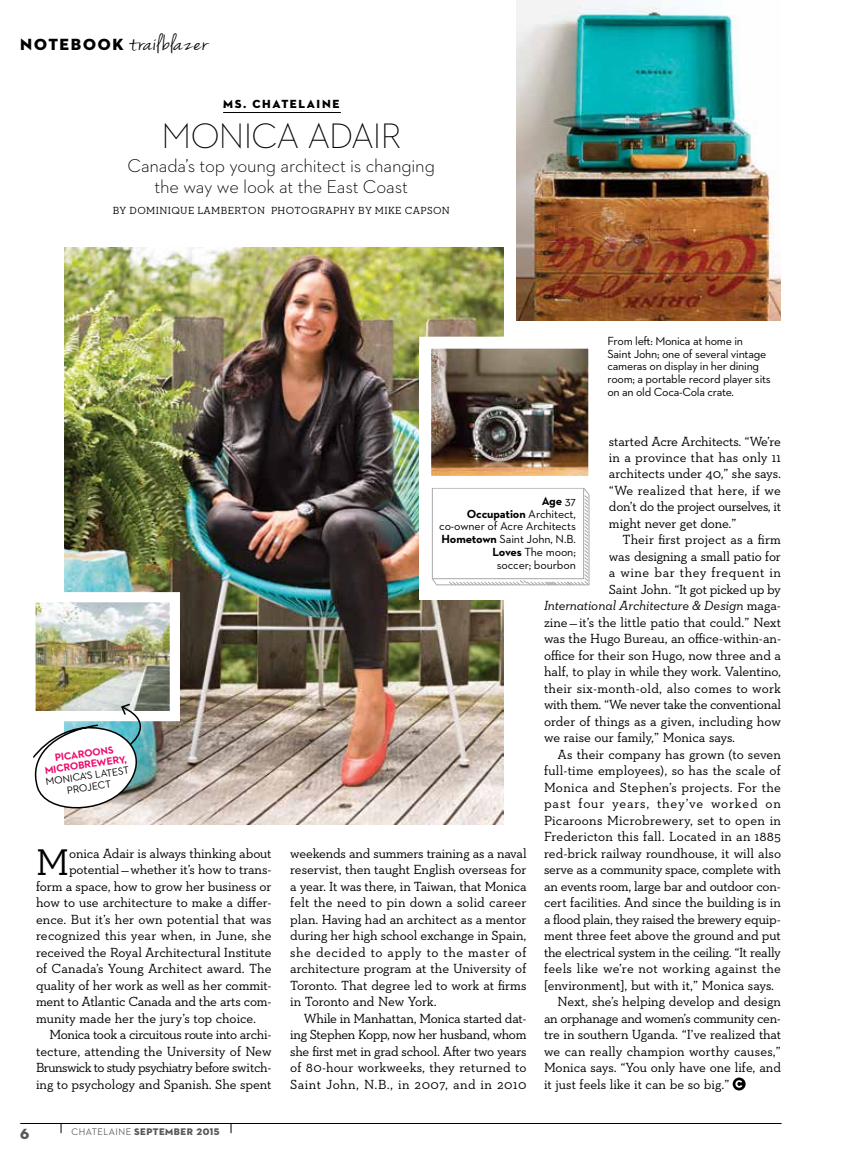
<style>
.page{position:relative;width:851px;height:1161px;background:#fff}
.page>*{position:absolute;margin:0;border:0;box-sizing:border-box;transform-origin:0 0}
.t1{font:37.8px "Neutraface Slab Text";color:#000}
.t2{font:300 36px "Neutraface 2 Display";letter-spacing:-.02em;color:#000}
.t3{font:italic 24px "Jenna Sue";color:#000;scale:1.2 1}
.t4{font:300 18.75px/21px "Neutraface 2 Text";letter-spacing:-.01em;color:#000;text-align:center}
.t5{font:15px "Neutraface 2 Display Titling";color:#58595b}
.t6{font:13.5px/16.5px "Neutraface Slab Text";letter-spacing:-.005em;color:#000;text-align:justify}
.t7{font:13.5px "Neutraface Slab Text";letter-spacing:-.03em;color:#000}
.t8{font:13.5px "Neutraface Slab Text";letter-spacing:-.025em;color:#000}
.t9{font:13.5px "Neutraface Slab Text";letter-spacing:.015em;color:#000}
.t10{font:13.5px "Neutraface Slab Text";letter-spacing:-.04em;color:#000}
.t11{font:italic 13.5px "Neutraface Slab Text";letter-spacing:-.005em;color:#000}
.t12{font:13.5px "Neutraface Slab Text";letter-spacing:.025em;color:#000}
.t13{font:13.5px "Neutraface Slab Text";letter-spacing:.02em;color:#000}
.t14{font:13.5px "Neutraface Slab Text";letter-spacing:.06em;color:#000}
.t15{font:13.5px "Neutraface Slab Text";letter-spacing:.035em;color:#000}
.t16{font:12px/12.8px "Neutraface 2 Text";letter-spacing:-.02em;color:#000;text-align:right}
.t17{font:12px "Neutraface 2 Display Titling";letter-spacing:.135em;color:#000}
.t18{font:10.5px "Neutraface Slab Text";letter-spacing:.03em;color:#000}
.t19{font:700 10.5px/11.2px "Neutraface 2 Text";color:#ed0c6e;text-align:center}
.t20{font:10.5px/11.2px "Neutraface 2 Text";color:#000;text-align:center}
.t21{font:9.75px "Neutraface 2 Display Titling";letter-spacing:.05em;color:#58595b}
.s1{font-family:"Neutraface 2 Display Titling";font-style:normal;font-size:16.5px}
.s2{font-family:"Neutraface 2 Display";font-weight:500}
.s3{font-style:normal}
.s4{font-weight:700}
</style>
<div class="page">
<img style="left:64px;top:248px;width:439px;height:577px">
<svg style="left:732px;top:1078px;width:13px;height:12px"></svg>
<svg style="left:735px;top:1080px;width:7px;height:8px"></svg>
<div style="left:419px;top:346px;width:190px;height:254px;background:#fff"></div>
<hr style="left:20px;top:1123px;width:761px;height:1px;background:#000">
<hr style="left:223px;top:112px;width:118px;height:1px;background:#000">
<img style="left:516px;top:0;width:264px;height:320px">
<svg style="left:431px;top:488px;width:158px;height:98px"></svg>
<img style="left:432px;top:350px;width:155px;height:125px">
<div style="left:419px;top:337px;width:181px;height:151px;border:12px solid #fff"></div>
<img style="left:36px;top:603px;width:133px;height:107px">
<div style="left:25px;top:592px;width:155px;height:129px;border:10px solid #fff"></div>
<img style="left:26px;top:702px;width:132px;height:115px">
<h3 class="t3" style="left:20px;top:29px;width:162px"><span class="s1">NOTEBOOK</span> trailblazer</h3>
<p class="t17" style="left:223px;top:96px;width:118px">MS. CHATELAINE</p>
<h2 class="t2" style="left:162px;top:116px;width:241px">MONICA ADAIR</h2>
<h3 class="t4" style="left:127px;top:155px;width:309px">Canada’s top young architect is changing the way we look at the East Coast</h3>
<p class="t18" style="left:113px;top:204px;width:338px">BY DOMINIQUE LAMBERTON PHOTOGRAPHY BY MIKE CAPSON</p>
<p class="t16" style="left:607px;top:334px;width:165px;text-align:left">From left: Monica at home in<br>Saint John; one of several vintage cameras on display in her dining room; a portable record player sits on an old Coca-Cola crate.</p>
<p class="t19" style="left:42px;top:754px;width:84px;rotate:-8deg">PICAROONS<br>MICROBREWERY,</p>
<p class="t20" style="left:45px;top:776px;width:86px;rotate:-8deg">MONICA’S LATEST<br>PROJECT</p>
<h1 class="t1" style="left:36px;top:838px;width:35px">M</h1>
<p class="t6" style="left:69px;top:845px;width:204px">onica Adair is always thinking about</p>
<p class="t6" style="left:69px;top:861px;width:204px">potential — whether it’s how to trans-</p>
<p class="t6" style="left:36px;top:878px;width:237px">form a space, how to grow her business or</p>
<p class="t6" style="left:36px;top:894px;width:237px">how to use architecture to make a differ-</p>
<p class="t6" style="left:36px;top:911px;width:237px">ence. But it’s her own potential that was</p>
<p class="t6" style="left:36px;top:927px;width:237px">recognized this year when, in June, she</p>
<p class="t6" style="left:36px;top:944px;width:237px">received the Royal Architectural Institute</p>
<p class="t6" style="left:36px;top:960px;width:237px">of Canada’s Young Architect award. The</p>
<p class="t6" style="left:36px;top:977px;width:237px">quality of her work as well as her commit-</p>
<p class="t6" style="left:36px;top:993px;width:237px">ment to Atlantic Canada and the arts com-</p>
<p class="t6" style="left:36px;top:1010px;width:221px">munity made her the jury’s top choice.</p>
<p class="t7" style="left:50px;top:1026px;width:223px">Monica took a circuitous route into archi-</p>
<p class="t6" style="left:36px;top:1043px;width:237px">tecture, attending the University of New</p>
<p class="t10" style="left:36px;top:1059px;width:237px">Brunswick to study psychiatry before switch-</p>
<p class="t6" style="left:36px;top:1076px;width:237px">ing to psychology and Spanish. She spent</p>
<p class="t5" style="left:20px;top:1124px;width:11px">6</p>
<p class="t21" style="left:71px;top:1125px;width:150px"><span class="s2">CHATELAINE</span> SEPTEMBER 2015</p>
<p class="t6" style="left:609px;top:432px;width:174px">started Acre Architects. “We’re in a province that has only 11 architects under 40,” she says. “We realized that here, if we don’t do the project ourselves, it might never get done.”</p>
<p class="t9" style="left:622px;top:531px;width:160px">Their first project as a firm</p>
<p class="t6" style="left:609px;top:548px;width:173px">was designing a small patio for</p>
<p class="t15" style="left:609px;top:564px;width:174px">a wine bar they frequent in</p>
<p class="t6" style="left:609px;top:581px;width:173px">Saint John. “It got picked up by</p>
<p class="t11" style="left:544px;top:597px;width:238px">International Architecture &amp; Design <span class="s3">maga-</span></p>
<p class="t6" style="left:544px;top:614px;width:238px">zine — it’s the little patio that could.” Next</p>
<p class="t6" style="left:544px;top:630px;width:238px">was the Hugo Bureau, an office-within-an-</p>
<p class="t6" style="left:544px;top:647px;width:238px">office for their son Hugo, now three and a</p>
<p class="t6" style="left:544px;top:663px;width:238px">half, to play in while they work. Valentino,</p>
<p class="t9" style="left:544px;top:680px;width:238px">their six-month-old, also comes to work</p>
<p class="t7" style="left:544px;top:696px;width:238px">with them. “We never take the conventional</p>
<p class="t6" style="left:544px;top:713px;width:238px">order of things as a given, including how</p>
<p class="t6" style="left:544px;top:729px;width:193px">we raise our family,” Monica says.</p>
<p class="t6" style="left:557px;top:746px;width:225px">As their company has grown (to seven</p>
<p class="t6" style="left:544px;top:762px;width:238px">full-time employees), so has the scale of</p>
<p class="t13" style="left:544px;top:779px;width:238px">Monica and Stephen’s projects. For the</p>
<p class="t14" style="left:544px;top:795px;width:238px">past four years, they’ve worked on</p>
<p class="t9" style="left:544px;top:812px;width:238px">Picaroons Microbrewery, set to open in</p>
<p class="t6" style="left:544px;top:828px;width:238px">Fredericton this fall. Located in an 1885</p>
<p class="t6" style="left:544px;top:845px;width:238px">red-brick railway roundhouse, it will also</p>
<p class="t8" style="left:544px;top:861px;width:238px">serve as a community space, complete with</p>
<p class="t6" style="left:544px;top:878px;width:238px">an events room, large bar and outdoor con-</p>
<p class="t6" style="left:544px;top:894px;width:238px">cert facilities. And since the building is in</p>
<p class="t7" style="left:544px;top:911px;width:238px">a flood plain, they raised the brewery equip-</p>
<p class="t6" style="left:544px;top:927px;width:238px">ment three feet above the ground and put</p>
<p class="t8" style="left:544px;top:944px;width:238px">the electrical system in the ceiling. “It really</p>
<p class="t12" style="left:544px;top:960px;width:238px">feels like we’re not working against the</p>
<p class="t6" style="left:544px;top:977px;width:231px">[environment], but with it,” Monica says.</p>
<p class="t6" style="left:557px;top:993px;width:225px">Next, she’s helping develop and design</p>
<p class="t8" style="left:544px;top:1010px;width:238px">an orphanage and women’s community cen-</p>
<p class="t6" style="left:544px;top:1026px;width:238px">tre in southern Uganda. “I’ve realized that</p>
<p class="t6" style="left:544px;top:1043px;width:238px">we can really champion worthy causes,”</p>
<p class="t6" style="left:544px;top:1059px;width:238px">Monica says. “You only have one life, and</p>
<p class="t6" style="left:544px;top:1076px;width:187px">it just feels like it can be so big.”</p>
<p class="t16" style="left:439px;top:494px;width:138px"><span class="s4">Age</span> 37<br><span class="s4">Occupation</span> Architect, co-owner of Acre Architects<br><span class="s4">Hometown</span> Saint John, N.B.<br><span class="s4">Loves</span> The moon;<br>soccer; bourbon</p>
<p class="t6" style="left:290px;top:845px;width:238px">weekends and summers training as a naval reservist, then taught English overseas for a year. It was there, in Taiwan, that Monica felt the need to pin down a solid career plan. Having had an architect as a mentor during her high school exchange in Spain, she decided to apply to the master of architecture program at the University of Toronto. That degree led to work at firms in Toronto and New York.</p>
<p class="t6" style="left:290px;top:1010px;width:238px;text-indent:14px">While in Manhattan, Monica started dat&shy;ing Stephen Kopp, now her husband, whom she first met in grad school. After two years of 80-hour workweeks, they returned to Saint John, N.B., in 2007, and in 2010</p>
</div>
